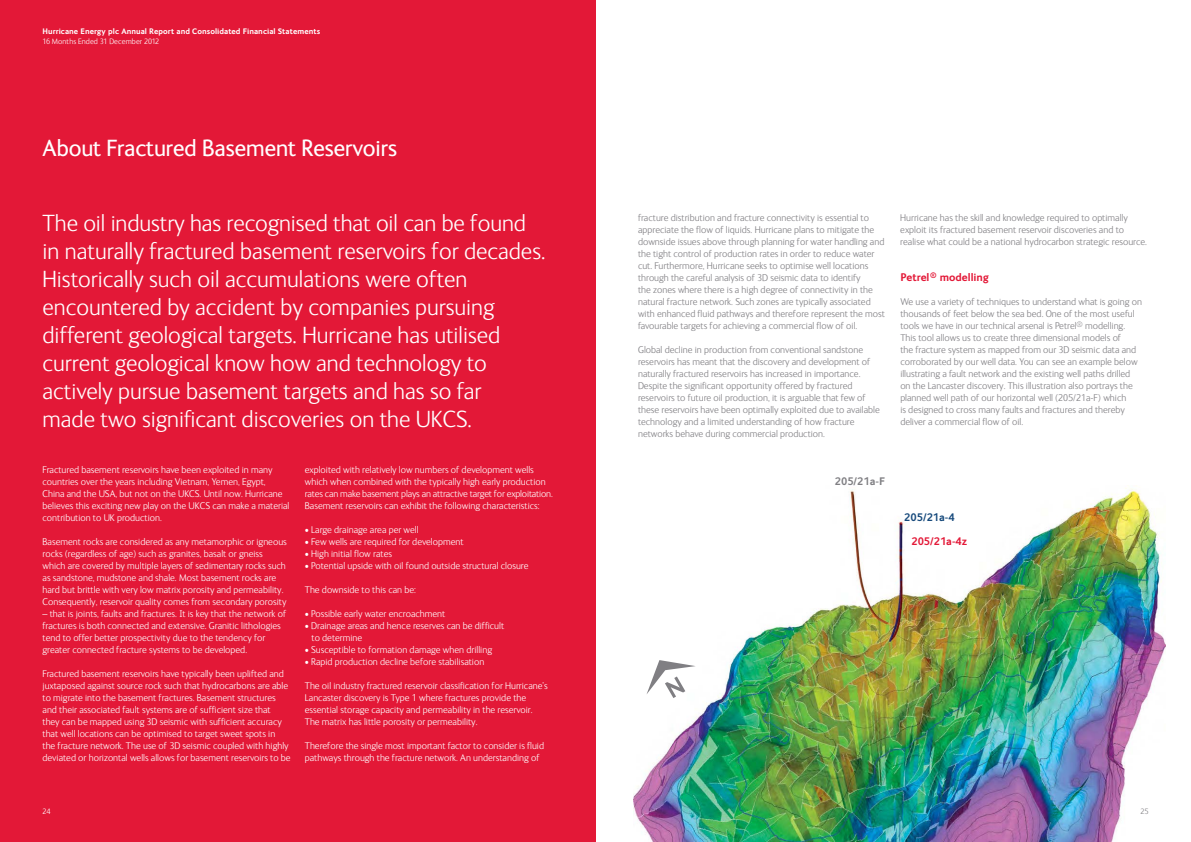
<style>
.page{position:relative;width:1191px;height:842px;background:#fff}
.page>*{position:absolute;margin:0;border:0;box-sizing:border-box;transform-origin:0 0}
.t1{font:300 24px/28px "FS Ingrid";color:#fff}
.t2{font:24px "FS Ingrid";color:#fff}
.t3{font:700 11px "FS Ingrid";color:#e31837}
.t4{font:700 11px "FS Ingrid";color:#174a7c}
.t5{font:700 11px "FS Ingrid";color:#807f83}
.t6{font:300 10px/12px "FS Ingrid";color:#fff}
.t7{font:300 10px/12px "FS Ingrid";color:#807f83}
.t8{font:700 8px "FS Ingrid";letter-spacing:.01em;color:#fff}
.t9{font:300 8px "FS Ingrid";letter-spacing:.01em;color:#fff}
.t10{font:300 8px "FS Ingrid";color:#807f83}
</style>
<div class="page">
<div style="left:0;top:1px;width:595px;height:841px;background:#e31837"></div>
<img style="left:633px;top:488px;width:532px;height:354px">
<svg style="left:646px;top:660px;width:49px;height:38px"></svg>
<p class="t8" style="left:43px;top:26px;width:279px">Hurricane Energy plc Annual Report and Consolidated Financial Statements</p>
<p class="t9" style="left:43px;top:37px;width:118px">16 Months Ended 31 December 2012</p>
<h1 class="t2" style="left:43px;top:132px;width:356px">About Fractured Basement Reservoirs</h1>
<p class="t1" style="left:43px;top:208px;width:504px">The oil industry has recognised that oil can be found in naturally fractured basement reservoirs for decades.<br>Historically such oil accumulations were often encountered by accident by companies pursuing different geological targets. Hurricane has utilised current geological know how and technology to actively pursue basement targets and has so far<br>made two significant discoveries on the UKCS.</p>
<p class="t6" style="left:43px;top:463px;width:248px">Fractured basement reservoirs have been exploited in many countries over the years including Vietnam, Yemen, Egypt, China and the USA, but not on the UKCS. Until now. Hurricane believes this exciting new play on the UKCS can make a material contribution to UK production.</p>
<p class="t6" style="left:43px;top:535px;width:246px">Basement rocks are considered as any metamorphic or igneous rocks (regardless of age) such as granites, basalt or gneiss which are covered by multiple layers of sedimentary rocks such as sandstone, mudstone and shale. Most basement rocks are hard but brittle with very low matrix porosity and permeability.<br>Consequently, reservoir quality comes from secondary porosity</p>
<p class="t6" style="left:43px;top:607px;width:245px">– that is joints, faults and fractures. It is key that the network of fractures is both connected and extensive. Granitic lithologies tend to offer better prospectivity due to the tendency for greater connected fracture systems to be developed.</p>
<p class="t6" style="left:43px;top:667px;width:250px">Fractured basement reservoirs have typically been uplifted and juxtaposed against source rock such that hydrocarbons are able to migrate into the basement fractures. Basement structures and their associated fault systems are of sufficient size that<br>they can be mapped using 3D seismic with sufficient accuracy that well locations can be optimised to target sweet spots in the fracture network. The use of 3D seismic coupled with highly deviated or horizontal wells allows for basement reservoirs to be</p>
<p class="t6" style="left:305px;top:463px;width:249px">exploited with relatively low numbers of development wells which when combined with the typically high early production rates can make basement plays an attractive target for exploitation.<br>Basement reservoirs can exhibit the following characteristics:</p>
<p class="t6" style="left:305px;top:523px;width:115px">• Large drainage area per well</p>
<p class="t6" style="left:305px;top:535px;width:160px">• Few wells are required for development</p>
<p class="t6" style="left:305px;top:547px;width:89px">• High initial flow rates</p>
<p class="t6" style="left:305px;top:559px;width:225px">• Potential upside with oil found outside structural closure</p>
<p class="t6" style="left:305px;top:583px;width:113px">The downside to this can be:</p>
<p class="t6" style="left:305px;top:607px;width:142px">• Possible early water encroachment</p>
<p class="t6" style="left:311px;top:619px;width:194px;text-indent:-7px">• Drainage areas and hence reserves can be difficult to determine</p>
<p class="t6" style="left:305px;top:643px;width:189px">• Susceptible to formation damage when drilling</p>
<p class="t6" style="left:305px;top:655px;width:181px">• Rapid production decline before stabilisation</p>
<p class="t6" style="left:305px;top:679px;width:244px">The oil industry fractured reservoir classification for Hurricane’s Lancaster discovery is Type 1 where fractures provide the essential storage capacity and permeability in the reservoir.<br>The matrix has little porosity or permeability.</p>
<p class="t6" style="left:305px;top:739px;width:241px">Therefore the single most important factor to consider is fluid pathways through the fracture network. An understanding of</p>
<p class="t9" style="left:43px;top:806px;width:9px">24</p>
<p class="t7" style="left:638px;top:211px;width:248px">fracture distribution and fracture connectivity is essential to appreciate the flow of liquids. Hurricane plans to mitigate the downside issues above through planning for water handling and the tight control of production rates in order to reduce water cut. Furthermore, Hurricane seeks to optimise well locations through the careful analysis of 3D seismic data to identify<br>the zones where there is a high degree of connectivity in the natural fracture network. Such zones are typically associated with enhanced fluid pathways and therefore represent the most favourable targets for achieving a commercial flow of oil.</p>
<p class="t7" style="left:638px;top:343px;width:243px">Global decline in production from conventional sandstone reservoirs has meant that the discovery and development of naturally fractured reservoirs has increased in importance.<br>Despite the significant opportunity offered by fractured reservoirs to future oil production, it is arguable that few of these reservoirs have been optimally exploited due to available technology and a limited understanding of how fracture networks behave during commercial production.</p>
<p class="t5" style="left:835px;top:474px;width:52px">205/21a-F</p>
<p class="t7" style="left:900px;top:211px;width:248px">Hurricane has the skill and knowledge required to optimally exploit its fractured basement reservoir discoveries and to realise what could be a national hydrocarbon strategic resource.</p>
<p class="t3" style="left:900px;top:270px;width:90px">Petrel<sup>®</sup> modelling</p>
<p class="t7" style="left:900px;top:295px;width:243px">We use a variety of techniques to understand what is going on thousands of feet below the sea bed. One of the most useful tools we have in our technical arsenal is Petrel<sup>®</sup> modelling.<br>This tool allows us to create three dimensional models of<br>the fracture system as mapped from our 3D seismic data and corroborated by our well data. You can see an example below illustrating a fault network and the existing well paths drilled on the Lancaster discovery. This illustration also portrays the planned well path of our horizontal well (205/21a-F) which<br>is designed to cross many faults and fractures and thereby deliver a commercial flow of oil.</p>
<p class="t4" style="left:904px;top:510px;width:52px">205/21a-4</p>
<p class="t3" style="left:911px;top:534px;width:57px">205/21a-4z</p>
<p class="t10" style="left:1140px;top:806px;width:9px">25</p>
</div>
